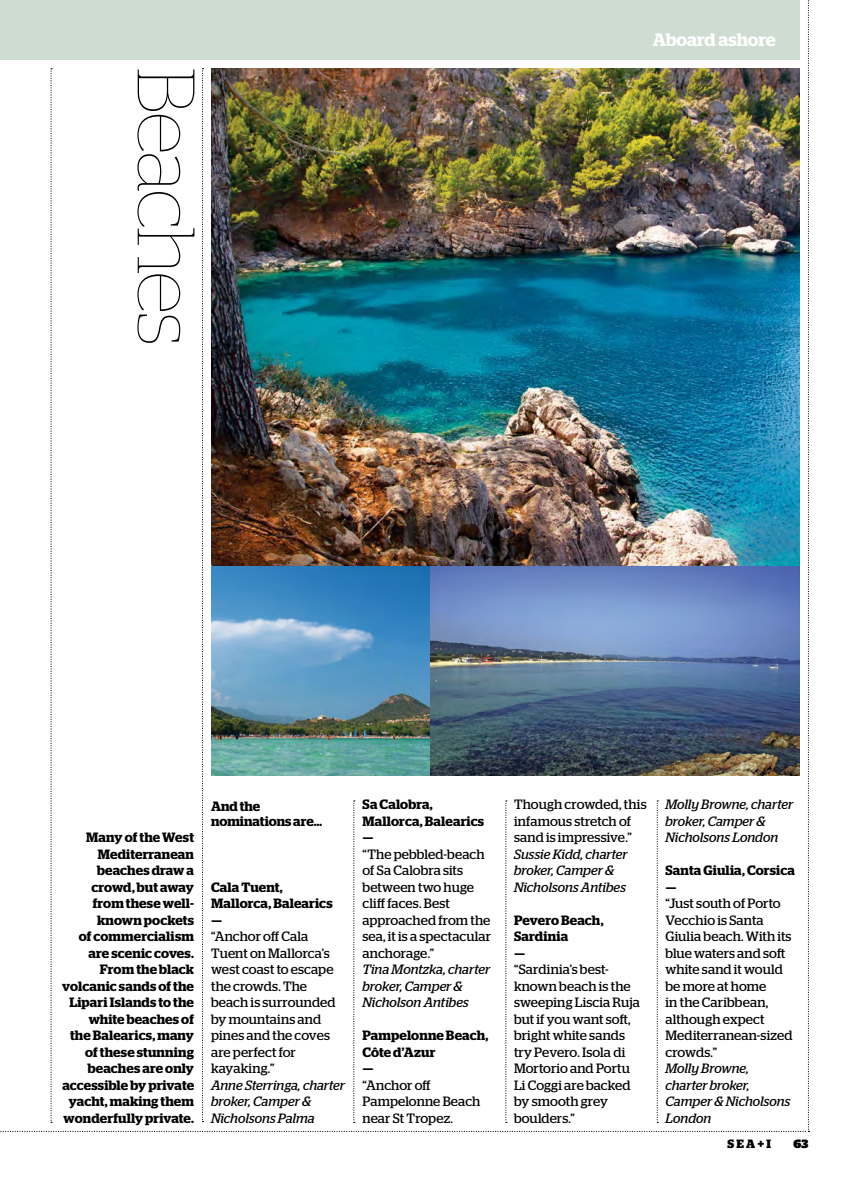
<style>
.page{position:relative;width:851px;height:1191px;background:#fff}
.page>*{position:absolute;margin:0;border:0;box-sizing:border-box;transform-origin:0 0}
.t1{font:100 81px "Stag";letter-spacing:-.025em;color:#000}
.t2{font:600 18px "Stag";color:#fff}
.t3{font:13.5px/16.5px "Stag";letter-spacing:.005em;color:#000}
.t4{font:600 13.5px/16.5px "Stag";letter-spacing:.01em;color:#000}
.t5{font:italic 13.5px/16.5px "Stag";color:#000}
.t6{font:600 13.5px "Stag";letter-spacing:.01em;color:#000;scale:2 1}
.t7{font:700 12px "Stag";color:#000}
.t8{font:900 12px "Stag";color:#000}
.s1{font-style:italic}
</style>
<div class="page">
<img style="left:0;top:0;width:809px;height:1132px">
<p class="t1" style="left:211px;top:68px;width:279px;rotate:90deg">Beaches</p>
<p class="t2" style="left:680px;top:29px;width:96px">Grand T ur</p>
<p class="t2" style="left:652px;top:29px;width:124px">Aboard ashore</p>
<p class="t4" style="left:62px;top:829px;width:133px;text-align:right">Many of the West<br>Mediterranean beaches draw a crowd, but away from these well&shy;known pockets<br>of commercialism are scenic coves.<br>From the black volcanic sands of the<br>Lipari Islands to the white beaches of<br>the Balearics, many of these stunning beaches are only accessible by private yacht, making them wonderfully private.</p>
<p class="t4" style="left:211px;top:798px;width:113px;line-height:15px">And the nominations are…</p>
<p class="t4" style="left:211px;top:878px;width:123px">Cala Tuent,<br>Mallorca, Balearics</p>
<p class="t6" style="left:211px;top:912px;width:7px">–</p>
<p class="t3" style="left:211px;top:928px;width:135px">“Anchor off Cala<br>Tuent on Mallorca’s west coast to escape the crowds. The beach is surrounded by mountains and pines and the coves are perfect for kayaking.”<br><span class="s1">Anne Sterringa, charter broker, Camper &amp;<br>Nicholsons Palma</span></p>
<p class="t4" style="left:362px;top:796px;width:123px">Sa Calobra,<br>Mallorca, Balearics</p>
<p class="t6" style="left:362px;top:829px;width:7px">–</p>
<p class="t3" style="left:362px;top:845px;width:130px">“The pebbled-beach of Sa Calobra sits between two huge cliff faces. Best approached from the sea, it is a spectacular anchorage.”</p>
<p class="t5" style="left:362px;top:961px;width:129px">Tina Montzka, charter broker, Camper &amp;<br>Nicholson Antibes</p>
<p class="t4" style="left:362px;top:1027px;width:127px">Pampelonne Beach,<br>Côte d’Azur</p>
<p class="t6" style="left:362px;top:1060px;width:7px">–</p>
<p class="t3" style="left:362px;top:1076px;width:119px">“Anchor off<br>Pampelonne Beach near St Tropez.</p>
<p class="t3" style="left:514px;top:796px;width:134px">Though crowded, this infamous stretch of sand is impressive.”<br><span class="s1">Sussie Kidd, charter broker, Camper &amp;<br>Nicholsons Antibes</span></p>
<p class="t4" style="left:514px;top:911px;width:91px">Pevero Beach,<br>Sardinia</p>
<p class="t6" style="left:514px;top:945px;width:7px">–</p>
<p class="t3" style="left:514px;top:961px;width:127px">“Sardinia’s best&shy;known beach is the sweeping Liscia Ruja but if you want soft, bright white sands try Pevero. Isola di<br>Mortorio and Portu<br>Li Coggi are backed by smooth grey boulders.”</p>
<p class="t5" style="left:665px;top:796px;width:129px">Molly Browne, charter broker, Camper &amp;<br>Nicholsons London</p>
<p class="t4" style="left:665px;top:862px;width:131px">Santa Giulia, Corsica</p>
<p class="t6" style="left:665px;top:879px;width:7px">–</p>
<p class="t3" style="left:665px;top:895px;width:128px">“Just south of Porto<br>Vecchio is Santa<br>Giulia beach. With its blue waters and soft white sand it would be more at home<br>in the Caribbean, although expect<br>Mediterranean-sized crowds.”</p>
<p class="t5" style="left:665px;top:1060px;width:126px">Molly Browne, charter broker,<br>Camper &amp; Nicholsons<br>London</p>
<p class="t7" style="left:727px;top:1139px;width:45px">SEA+I</p>
<p class="t8" style="left:793px;top:1136px;width:16px">63</p>
</div>
